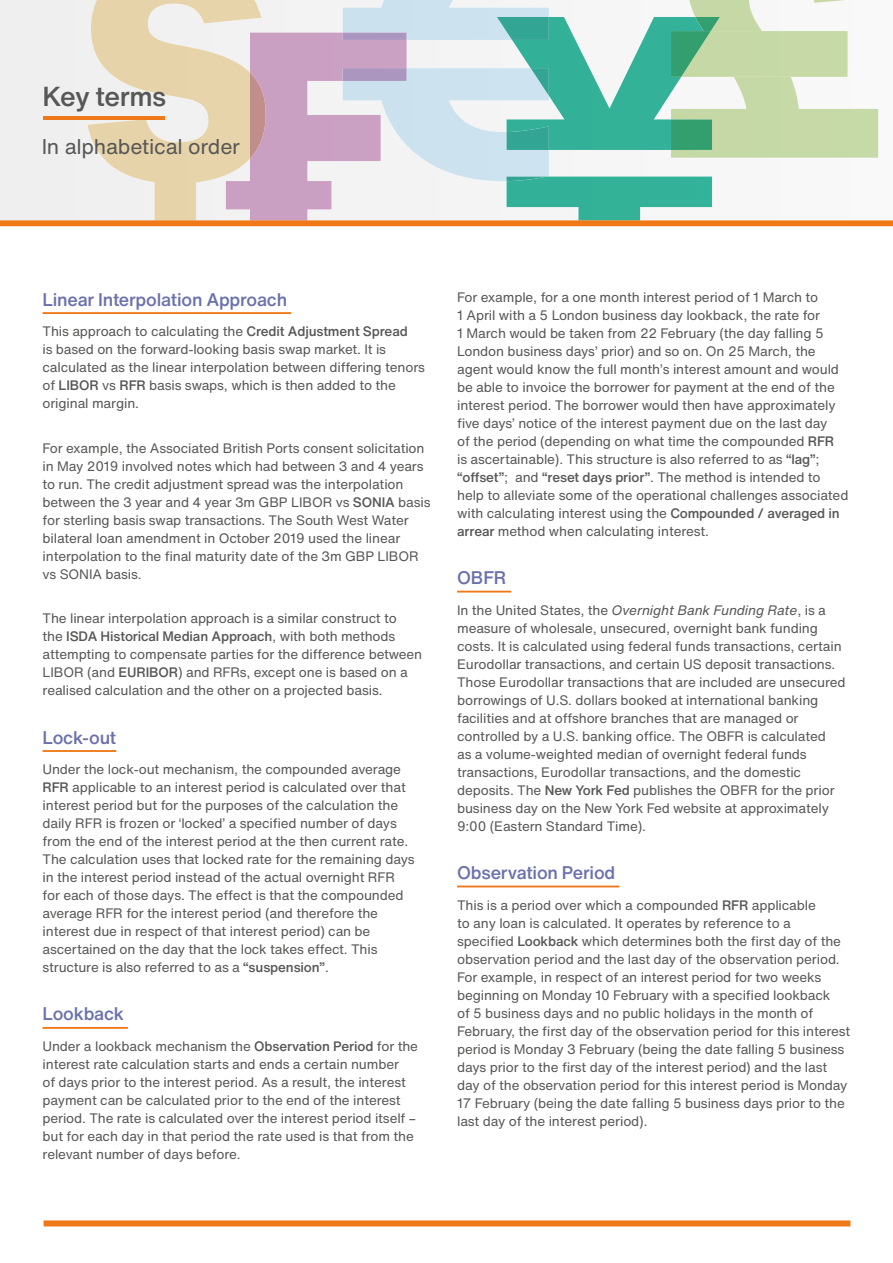
<style>
.page{position:relative;width:893px;height:1263px;background:#fff}
.page>*{position:absolute;margin:0;border:0;box-sizing:border-box;transform-origin:0 0}
.t1{font:500 27px "Helvetica Now Text";letter-spacing:-.02em;color:#575756}
.t2{font:21px "Helvetica Now Text";letter-spacing:-.01em;color:#575756}
.t3{font:500 18px "Helvetica Now Text";letter-spacing:-.01em;color:#6a71ab}
.t4{font:13.5px/18px "Helvetica Now Text";letter-spacing:-.01em;color:#575756}
.s1{font-weight:500}
.s2{font-style:italic}
</style>
<div class="page">
<div style="left:0;top:220px;width:893px;height:6px;background:#ef7918"></div>
<hr style="left:43px;top:312px;width:248px;height:2px;background:#ef7918">
<hr style="left:43px;top:750px;width:73px;height:2px;background:#ef7918">
<hr style="left:43px;top:1027px;width:85px;height:2px;background:#ef7918">
<hr style="left:457px;top:591px;width:54px;height:1px;background:#ef7918">
<hr style="left:457px;top:885px;width:162px;height:2px;background:#ef7918">
<div style="left:44px;top:1220px;width:806px;height:6px;background:#ef7918"></div>
<div style="left:0;top:0;width:87px;height:220px;background:#efefef"></div>
<img style="left:878px;top:109px;width:1px;height:42px">
<div style="left:261px;top:0;width:82px;height:33px;background:#f3f3f3"></div>
<img style="left:549px;top:16px;width:14px;height:1px">
<img style="left:689px;top:0;width:189px;height:158px">
<div style="left:720px;top:31px;width:127px;height:46px;background:#c6d9a6"></div>
<img style="left:87px;top:0;width:174px;height:220px">
<img style="left:226px;top:33px;width:181px;height:187px">
<img style="left:343px;top:33px;width:64px;height:48px">
<img style="left:250px;top:72px;width:16px;height:87px">
<img style="left:507px;top:17px;width:205px;height:203px">
<img style="left:671px;top:17px;width:49px;height:133px">
<img style="left:671px;top:31px;width:40px;height:46px">
<img style="left:497px;top:17px;width:52px;height:164px">
<hr style="left:44px;top:116px;width:121px;height:4px;background:#ef7918">
<h1 class="t1" style="left:43px;top:76px;width:125px">Key terms</h1>
<h2 class="t2" style="left:42px;top:131px;width:200px">In alphabetical order</h2>
<h3 class="t3" style="left:43px;top:286px;width:246px">Linear Interpolation Approach</h3>
<p class="t4" style="left:43px;top:322px;width:384px">This approach to calculating the <span class="s1">Credit Adjustment Spread<br></span>is based on the forward-looking basis swap market. It is calculated as the linear interpolation between differing tenors of <span class="s1">LIBOR</span> vs <span class="s1">RFR</span> basis swaps, which is then added to the original margin.</p>
<p class="t4" style="left:43px;top:439px;width:390px">For example, the Associated British Ports consent solicitation in May 2019 involved notes which had between 3 and 4 years to run. The credit adjustment spread was the interpolation between the 3 year and 4 year 3m GBP LIBOR vs <span class="s1">SONIA</span> basis for sterling basis swap transactions. The South West Water bilateral loan amendment in October 2019 used the linear interpolation to the final maturity date of the 3m GBP LIBOR vs SONIA basis.</p>
<p class="t4" style="left:43px;top:609px;width:381px">The linear interpolation approach is a similar construct to<br>the <span class="s1">ISDA Historical Median Approach</span>, with both methods attempting to compensate parties for the difference between LIBOR (and <span class="s1">EURIBOR</span>) and RFRs, except one is based on a realised calculation and the other on a projected basis.</p>
<h3 class="t3" style="left:43px;top:723px;width:75px">Lock-out</h3>
<p class="t4" style="left:43px;top:760px;width:374px">Under the lock-out mechanism, the compounded average <span class="s1">RFR</span> applicable to an interest period is calculated over that interest period but for the purposes of the calculation the daily RFR is frozen or ‘locked’ a specified number of days from the end of the interest period at the then current rate.<br>The calculation uses that locked rate for the remaining days in the interest period instead of the actual overnight RFR for each of those days. The effect is that the compounded average RFR for the interest period (and therefore the interest due in respect of that interest period) can be ascertained on the day that the lock takes effect. This structure is also referred to as a <span class="s1">“suspension”</span>.</p>
<h3 class="t3" style="left:43px;top:1000px;width:83px">Lookback</h3>
<p class="t4" style="left:43px;top:1037px;width:377px">Under a lookback mechanism the <span class="s1">Observation Period</span> for the interest rate calculation starts and ends a certain number<br>of days prior to the interest period. As a result, the interest payment can be calculated prior to the end of the interest period. The rate is calculated over the interest period itself – but for each day in that period the rate used is that from the relevant number of days before.</p>
<p class="t4" style="left:457px;top:288px;width:393px">For example, for a one month interest period of 1 March to<br>1 April with a 5 London business day lookback, the rate for<br>1 March would be taken from 22 February (the day falling 5<br>London business days’ prior) and so on. On 25 March, the agent would know the full month’s interest amount and would be able to invoice the borrower for payment at the end of the interest period. The borrower would then have approximately five days’ notice of the interest payment due on the last day<br>of the period (depending on what time the compounded <span class="s1">RFR<br></span>is ascertainable). This structure is also referred to as <span class="s1">“lag”</span>; <span class="s1">“offset”</span>; and <span class="s1">“reset days prior”</span>. The method is intended to help to alleviate some of the operational challenges associated with calculating interest using the <span class="s1">Compounded / averaged in arrear</span> method when calculating interest.</p>
<h3 class="t3" style="left:457px;top:564px;width:51px">OBFR</h3>
<p class="t4" style="left:457px;top:601px;width:390px">In the United States, the <span class="s2">Overnight Bank Funding Rate</span>, is a measure of wholesale, unsecured, overnight bank funding costs. It is calculated using federal funds transactions, certain Eurodollar transactions, and certain US deposit transactions.<br>Those Eurodollar transactions that are included are unsecured borrowings of U.S. dollars booked at international banking facilities and at offshore branches that are managed or controlled by a U.S. banking office. The OBFR is calculated<br>as a volume-weighted median of overnight federal funds transactions, Eurodollar transactions, and the domestic deposits. The <span class="s1">New York Fed</span> publishes the OBFR for the prior business day on the New York Fed website at approximately 9:00 (Eastern Standard Time).</p>
<h3 class="t3" style="left:457px;top:859px;width:160px">Observation Period</h3>
<p class="t4" style="left:457px;top:896px;width:395px">This is a period over which a compounded <span class="s1">RFR</span> applicable<br>to any loan is calculated. It operates by reference to a specified <span class="s1">Lookback</span> which determines both the first day of the observation period and the last day of the observation period.<br>For example, in respect of an interest period for two weeks beginning on Monday 10 February with a specified lookback<br>of 5 business days and no public holidays in the month of February, the first day of the observation period for this interest period is Monday 3 February (being the date falling 5 business days prior to the first day of the interest period) and the last day of the observation period for this interest period is Monday 17 February (being the date falling 5 business days prior to the last day of the interest period).</p>
</div>
